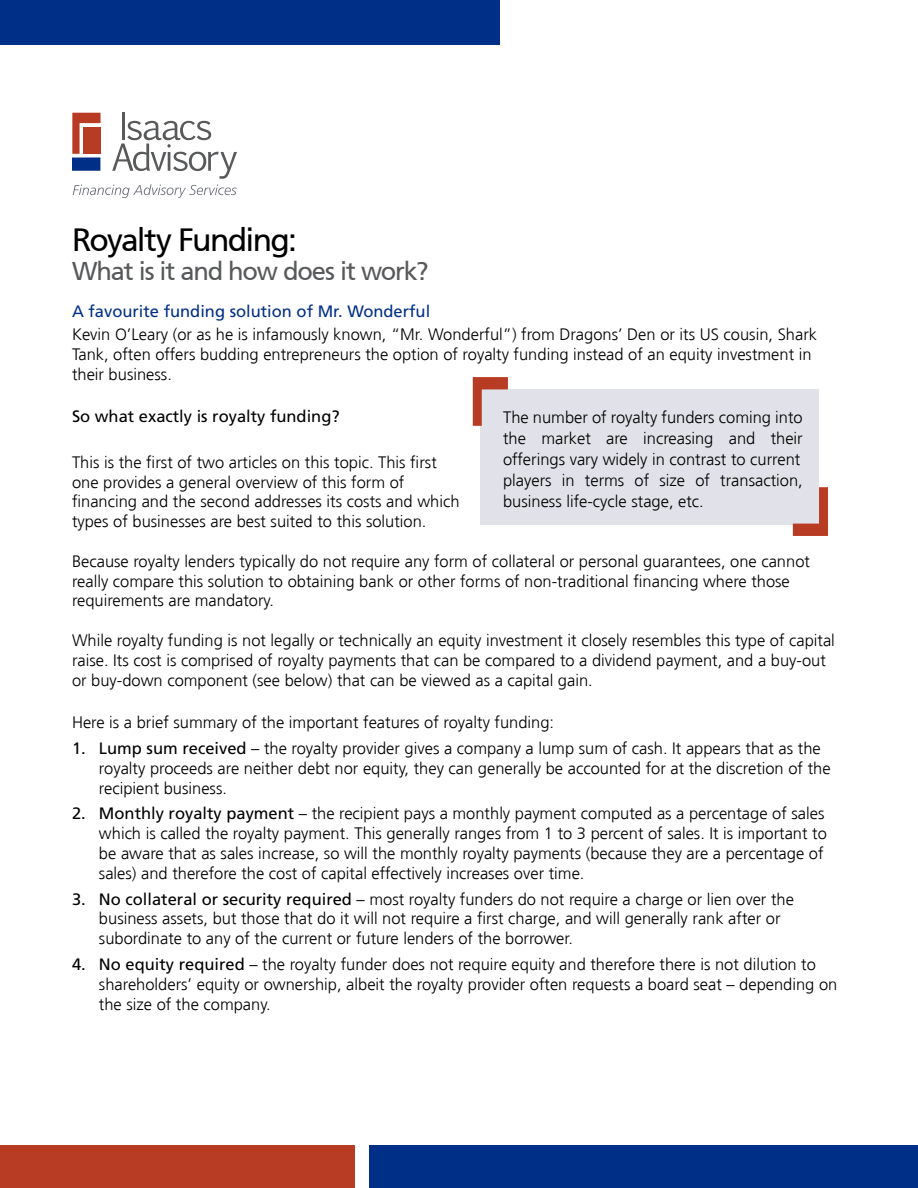
<style>
.page{position:relative;width:918px;height:1188px;background:#fff}
.page>*{position:absolute;margin:0;border:0;box-sizing:border-box;transform-origin:0 0}
.t1{font:32.1px "Frutiger 55 Roman";letter-spacing:-.055em;color:#000}
.t2{font:25.65px "Frutiger 55 Roman";letter-spacing:-.045em;color:#58595b}
.t3{font:300 16.5px/19.8px "Frutiger";color:#000}
.t4{font:16.5px "Frutiger LT Std";color:#002f87}
.t5{font:16.5px "Frutiger LT Std";color:#000}
.s1{font-family:"Frutiger LT Std";font-weight:400}
</style>
<div class="page">
<svg style="left:72px;top:113px;width:165px;height:85px"></svg>
<div style="left:84px;top:127px;width:17px;height:27px;background:#b83c24"></div>
<div style="left:0;top:0;width:500px;height:45px;background:#002f87"></div>
<div style="left:0;top:1145px;width:355px;height:43px;background:#b83c24"></div>
<div style="left:370px;top:1145px;width:548px;height:43px;background:#002f87"></div>
<div style="left:481px;top:389px;width:338px;height:136px;background:#e1e2e9"></div>
<svg style="left:793px;top:487px;width:35px;height:49px"></svg>
<svg style="left:473px;top:377px;width:35px;height:49px"></svg>
<h1 class="t1" style="left:72px;top:221px;width:227px">Royalty Funding:</h1>
<h2 class="t2" style="left:72px;top:256px;width:358px">What is it and how does it work?</h2>
<p class="t4" style="left:72px;top:302px;width:360px">A favourite funding solution of Mr. Wonderful</p>
<p class="t3" style="left:72px;top:325px;width:747px">Kevin O’Leary (or as he is infamously known, “Mr. Wonderful”) from Dragons’ Den or its US cousin, Shark<br>Tank, often offers budding entrepreneurs the option of royalty funding instead of an equity investment in their business.</p>
<p class="t5" style="left:72px;top:407px;width:269px">So what exactly is royalty funding?</p>
<p class="t3" style="left:72px;top:452px;width:389px">This is the first of two articles on this topic. This first one provides a general overview of this form of financing and the second addresses its costs and which types of businesses are best suited to this solution.</p>
<p class="t3" style="left:72px;top:551px;width:740px">Because royalty lenders typically do not require any form of collateral or personal guarantees, one cannot really compare this solution to obtaining bank or other forms of non-traditional financing where those requirements are mandatory.</p>
<p class="t3" style="left:72px;top:631px;width:764px">While royalty funding is not legally or technically an equity investment it closely resembles this type of capital raise. Its cost is comprised of royalty payments that can be compared to a dividend payment, and a buy-out or buy-down component (see below) that can be viewed as a capital gain.</p>
<p class="t3" style="left:72px;top:713px;width:484px">Here is a brief summary of the important features of royalty funding:</p>
<p class="t3" style="left:99px;top:739px;width:733px;text-indent:-27px"><span class="s1">1. Lump sum received</span> – the royalty provider gives a company a lump sum of cash. It appears that as the royalty proceeds are neither debt nor equity, they can generally be accounted for at the discretion of the recipient business.</p>
<p class="t3" style="left:99px;top:804px;width:729px;text-indent:-27px"><span class="s1">2. Monthly royalty payment</span> – the recipient pays a monthly payment computed as a percentage of sales which is called the royalty payment. This generally ranges from 1 to 3 percent of sales. It is important to be aware that as sales increase, so will the monthly royalty payments (because they are a percentage of sales) and therefore the cost of capital effectively increases over time.</p>
<p class="t3" style="left:99px;top:889px;width:696px;text-indent:-27px"><span class="s1">3. No collateral or security required</span> – most royalty funders do not require a charge or lien over the business assets, but those that do it will not require a first charge, and will generally rank after or subordinate to any of the current or future lenders of the borrower.</p>
<p class="t3" style="left:99px;top:955px;width:740px;text-indent:-27px"><span class="s1">4. No equity required</span> – the royalty funder does not require equity and therefore there is not dilution to shareholders’ equity or ownership, albeit the royalty provider often requests a board seat – depending on the size of the company.</p>
<p class="t3" style="left:503px;top:407px;width:301px;line-height:21px">The number of royalty funders coming into the market are increasing and their offerings vary widely in contrast to current players in terms of size of transaction, business life-cycle stage, etc.</p>
</div>
